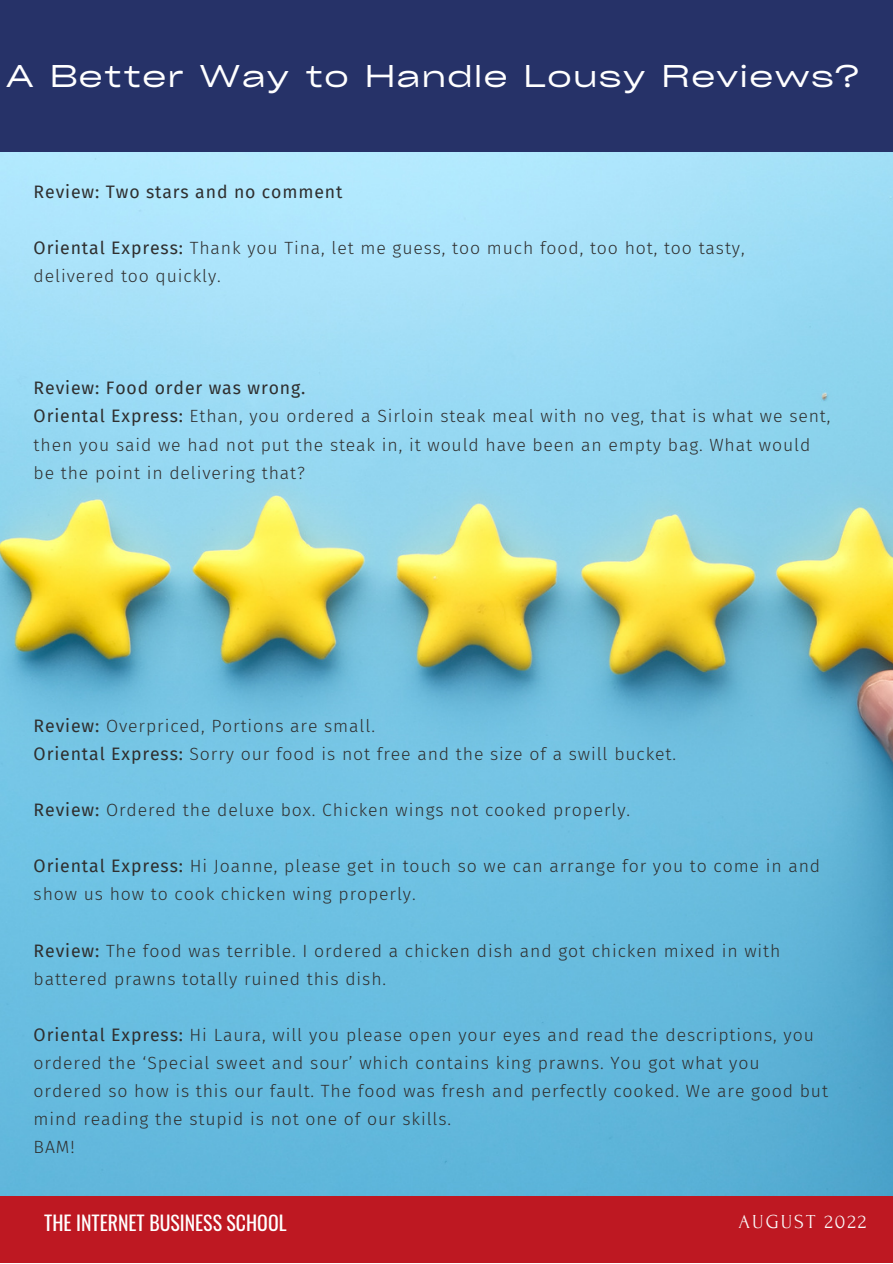
<style>
.page{position:relative;width:893px;height:1264px;background:#fff}
.page>*{position:absolute;margin:0;border:0;box-sizing:border-box;transform-origin:0 0}
.t1{font:30.15px "Cy Grotesk Grand";letter-spacing:.05em;color:#fff}
.t2{font:19.8px "Oswald";color:#fff}
.t3{font:19.8px "Forum";letter-spacing:.1em;color:#fafafa}
.t4{font:300 17.7px/28px "Fira Sans";letter-spacing:.05em;color:#2f2f2f}
.t5{font:17.7px "Fira Sans";letter-spacing:.05em;color:#2f2f2f}
.s1{font-weight:400}
</style>
<div class="page">
<img style="left:0;top:152px;width:892px;height:1044px">
<div style="left:0;top:0;width:892px;height:152px;background:#263268"></div>
<div style="left:0;top:1196px;width:892px;height:66px;background:#be1822"></div>
<h1 class="t1" style="left:6px;top:57px;width:853px">A Better Way to Handle Lousy Reviews?</h1>
<p class="t5" style="left:34px;top:181px;width:310px">Review: Two stars and no comment</p>
<p class="t4" style="left:34px;top:234px;width:712px"><span class="s1">Oriental Express:</span> Thank you Tina, let me guess, too much food, too hot, too tasty, delivered too quickly.</p>
<p class="t4" style="left:34px;top:374px;width:798px"><span class="s1">Review: Food order was wrong.<br>Oriental Express:</span> Ethan, you ordered a Sirloin steak meal with no veg, that is what we sent, then you said we had not put the steak in, it would have been an empty bag. What would be the point in delivering that?</p>
<p class="t4" style="left:34px;top:711px;width:644px"><span class="s1">Review:</span> Overpriced, Portions are small.<br><span class="s1">Oriental Express:</span> Sorry our food is not free and the size of a swill bucket.</p>
<p class="t4" style="left:34px;top:796px;width:598px"><span class="s1">Review:</span> Ordered the deluxe box. Chicken wings not cooked properly.</p>
<p class="t4" style="left:34px;top:852px;width:788px"><span class="s1">Oriental Express:</span> Hi Joanne, please get in touch so we can arrange for you to come in and show us how to cook chicken wing properly.</p>
<p class="t4" style="left:34px;top:936px;width:748px"><span class="s1">Review:</span> The food was terrible. I ordered a chicken dish and got chicken mixed in with battered prawns totally ruined this dish.</p>
<p class="t4" style="left:34px;top:1021px;width:796px"><span class="s1">Oriental Express:</span> Hi Laura, will you please open your eyes and read the descriptions, you ordered the ‘Special sweet and sour’ which contains king prawns. You got what you ordered so how is this our fault. The food was fresh and perfectly cooked. We are good but mind reading the stupid is not one of our skills.<br>BAM!</p>
<p class="t2" style="left:44px;top:1207px;width:244px">THE INTERNET BUSINESS SCHOOL</p>
<p class="t3" style="left:738px;top:1210px;width:129px">AUGUST 2022</p>
</div>
